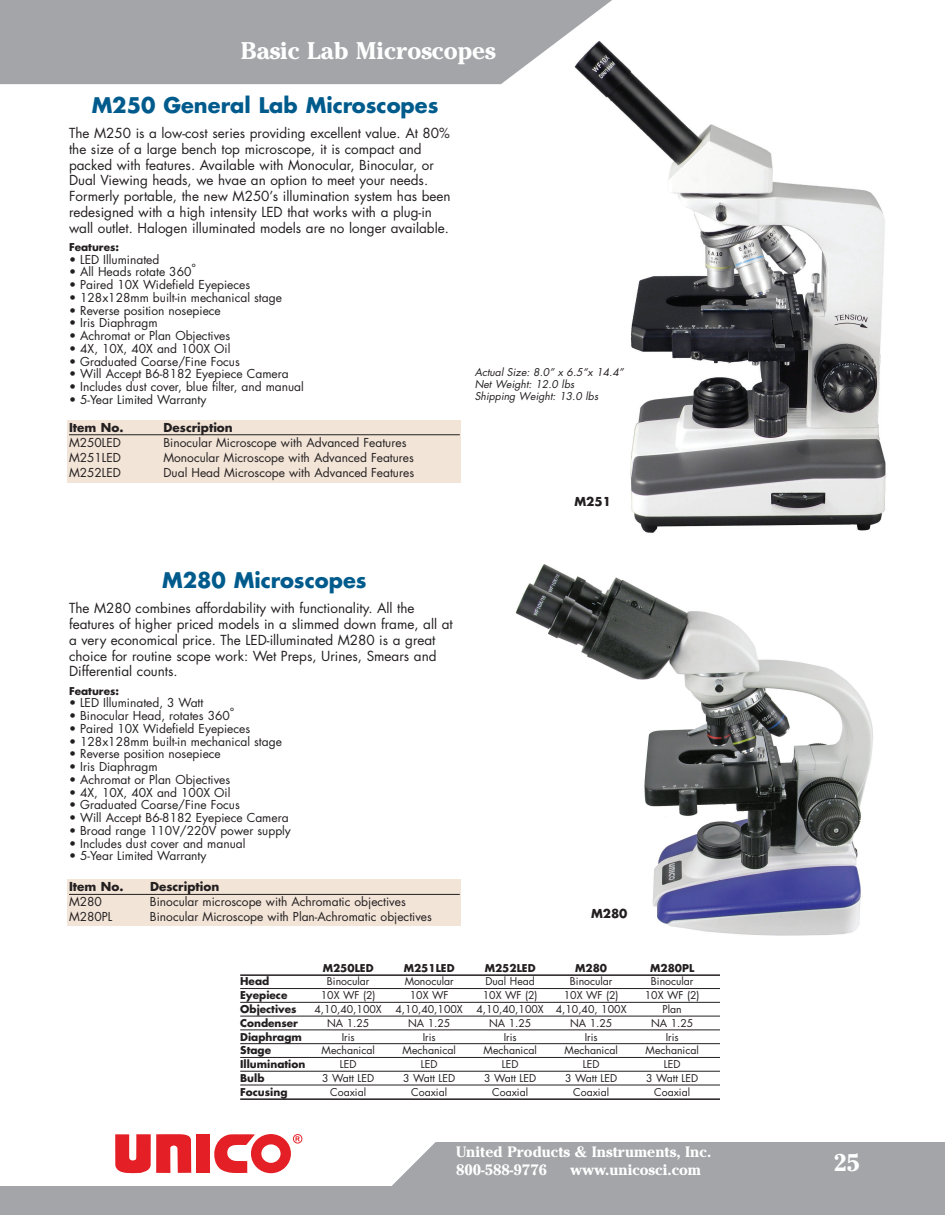
<style>
.page{position:relative;width:945px;height:1215px;background:#fff}
.page>*{position:absolute;margin:0;border:0;box-sizing:border-box;transform-origin:0 0}
.t1{font:700 24px "Cheltenham";color:#fff}
.t2{font:700 21px "Futura";color:#005b8d}
.t3{font:700 15px/18px "Cheltenham";color:#fff}
.t4{font:13.5px/15.8px "Futura";color:#231f20}
.t5{font:12px "Futura";color:#231f20}
.t6{font:700 12px "Futura";color:#231f20}
.t7{font:10.5px "Futura";color:#231f20}
.t8{font:700 10.5px "Futura";color:#231f20}
.t9{font:italic 10.5px/12px "Futura";color:#231f20}
.s1{font-family:"Cheltenham";font-stretch:condensed;font-size:16.5px}
</style>
<div class="page">
<img style="left:515px;top:564px;width:358px;height:372px">
<img style="left:592px;top:67px;width:294px;height:466px">
<div style="left:0;top:1142px;width:945px;height:73px;background:#a4a5a9"></div>
<svg style="left:0;top:0;width:628px;height:84px;fill:#a4a5a9"></svg>
<div style="left:0;top:1128px;width:392px;height:58px;background:#fff"></div>
<svg style="left:115px;top:1134px;width:76px;height:39px"></svg>
<div style="left:196px;top:1134px;width:14px;height:39px;background:#e41f25"></div>
<svg style="left:214px;top:1134px;width:88px;height:39px"></svg>
<svg style="left:392px;top:1142px;width:44px;height:44px"></svg>
<hr style="left:240px;top:974px;width:480px;height:2px;background:#231f20">
<hr style="left:240px;top:988px;width:480px;height:1px;background:#231f20">
<hr style="left:240px;top:1002px;width:480px;height:1px;background:#231f20">
<hr style="left:240px;top:1016px;width:480px;height:1px;background:#231f20">
<hr style="left:240px;top:1030px;width:480px;height:1px;background:#231f20">
<hr style="left:240px;top:1043px;width:480px;height:1px;background:#231f20">
<hr style="left:240px;top:1057px;width:480px;height:1px;background:#231f20">
<hr style="left:240px;top:1071px;width:480px;height:1px;background:#231f20">
<hr style="left:240px;top:1085px;width:480px;height:1px;background:#231f20">
<hr style="left:240px;top:1098px;width:480px;height:2px;background:#231f20">
<div style="left:68px;top:420px;width:393px;height:63px;background:#f2e4d7"></div>
<hr style="left:69px;top:435px;width:391px;height:1px;background:#231f20">
<div style="left:68px;top:880px;width:393px;height:46px;background:#f2e4d7"></div>
<hr style="left:69px;top:894px;width:391px;height:1px;background:#231f20">
<h1 class="t1" style="left:241px;top:42px;width:256px">Basic Lab Microscopes</h1>
<h2 class="t2" style="left:92px;top:96px;width:348px">M250 General Lab Microscopes</h2>
<p class="t4" style="left:69px;top:126px;width:383px">The M250 is a low-cost series providing excellent value. At 80% the size of a large bench top microscope, it is compact and packed with features. Available with Monocular, Binocular, or Dual Viewing heads, we hvae an option to meet your needs.<br>Formerly portable, the new M250’s illumination system has been redesigned with a high intensity LED that works with a plug-in wall outlet. Halogen illuminated models are no longer available.</p>
<p class="t8" style="left:69px;top:242px;width:52px">Features:</p>
<p class="t5" style="left:69px;top:254px;width:92px">• LED Illuminated</p>
<p class="t5" style="left:69px;top:266px;width:129px">• All Heads rotate 360<span class="s1">˚</span></p>
<p class="t5" style="left:69px;top:279px;width:183px">• Paired 10X Widefield Eyepieces</p>
<p class="t5" style="left:69px;top:292px;width:214px">• 128x128mm built-in mechanical stage</p>
<p class="t5" style="left:69px;top:305px;width:153px">• Reverse position nosepiece</p>
<p class="t5" style="left:69px;top:317px;width:90px">• Iris Diaphragm</p>
<p class="t5" style="left:69px;top:330px;width:163px">• Achromat or Plan Objectives</p>
<p class="t5" style="left:69px;top:343px;width:163px">• 4X, 10X, 40X and 100X Oil</p>
<p class="t5" style="left:69px;top:356px;width:172px">• Graduated Coarse/Fine Focus</p>
<p class="t5" style="left:69px;top:368px;width:221px">• Will Accept B6-8182 Eyepiece Camera</p>
<p class="t5" style="left:69px;top:381px;width:236px">• Includes dust cover, blue filter, and manual</p>
<p class="t5" style="left:69px;top:394px;width:139px">• 5-Year Limited Warranty</p>
<p class="t6" style="left:69px;top:422px;width:56px">Item No.</p>
<p class="t6" style="left:164px;top:422px;width:71px">Description</p>
<p class="t5" style="left:69px;top:437px;width:53px">M250LED</p>
<p class="t5" style="left:163px;top:437px;width:244px">Binocular Microscope with Advanced Features</p>
<p class="t5" style="left:69px;top:452px;width:53px">M251LED</p>
<p class="t5" style="left:163px;top:452px;width:252px">Monocular Microscope with Advanced Features</p>
<p class="t5" style="left:69px;top:467px;width:53px">M252LED</p>
<p class="t5" style="left:163px;top:467px;width:252px">Dual Head Microscope with Advanced Features</p>
<p class="t9" style="left:475px;top:368px;width:151px">Actual Size: 8.0” x 6.5“x 14.4”<br>Net Weight: 12.0 lbs<br>Shipping Weight: 13.0 lbs</p>
<p class="t6" style="left:574px;top:496px;width:38px">M251</p>
<h2 class="t2" style="left:162px;top:571px;width:206px">M280 Microscopes</h2>
<p class="t4" style="left:69px;top:602px;width:385px">The M280 combines affordability with functionality. All the features of higher priced models in a slimmed down frame, all at a very economical price. The LED-illuminated M280 is a great choice for routine scope work: Wet Preps, Urines, Smears and Differential counts.</p>
<p class="t8" style="left:69px;top:686px;width:52px">Features:</p>
<p class="t5" style="left:69px;top:697px;width:136px">• LED Illuminated, 3 Watt</p>
<p class="t5" style="left:69px;top:710px;width:167px">• Binocular Head, rotates 360<span class="s1">˚</span></p>
<p class="t5" style="left:69px;top:723px;width:183px">• Paired 10X Widefield Eyepieces</p>
<p class="t5" style="left:69px;top:736px;width:214px">• 128x128mm built-in mechanical stage</p>
<p class="t5" style="left:69px;top:748px;width:153px">• Reverse position nosepiece</p>
<p class="t5" style="left:69px;top:761px;width:90px">• Iris Diaphragm</p>
<p class="t5" style="left:69px;top:774px;width:163px">• Achromat or Plan Objectives</p>
<p class="t5" style="left:69px;top:787px;width:163px">• 4X, 10X, 40X and 100X Oil</p>
<p class="t5" style="left:69px;top:799px;width:172px">• Graduated Coarse/Fine Focus</p>
<p class="t5" style="left:69px;top:812px;width:221px">• Will Accept B6-8182 Eyepiece Camera</p>
<p class="t5" style="left:69px;top:825px;width:223px">• Broad range 110V/220V power supply</p>
<p class="t5" style="left:69px;top:838px;width:178px">• Includes dust cover and manual</p>
<p class="t5" style="left:69px;top:850px;width:139px">• 5-Year Limited Warranty</p>
<p class="t6" style="left:69px;top:881px;width:56px">Item No.</p>
<p class="t6" style="left:150px;top:881px;width:71px">Description</p>
<p class="t5" style="left:69px;top:896px;width:34px">M280</p>
<p class="t5" style="left:150px;top:896px;width:257px">Binocular microscope with Achromatic objectives</p>
<p class="t5" style="left:69px;top:911px;width:45px">M280PL</p>
<p class="t5" style="left:150px;top:911px;width:283px">Binocular Microscope with Plan-Achromatic objectives</p>
<p class="t6" style="left:591px;top:908px;width:38px">M280</p>
<p class="t8" style="left:323px;top:963px;width:52px">M250LED</p>
<p class="t8" style="left:404px;top:963px;width:52px">M251LED</p>
<p class="t8" style="left:485px;top:963px;width:52px">M252LED</p>
<p class="t8" style="left:575px;top:963px;width:33px">M280</p>
<p class="t8" style="left:650px;top:963px;width:46px">M280PL</p>
<p class="t8" style="left:240px;top:977px;width:31px">Head</p>
<p class="t7" style="left:327px;top:977px;width:44px">Binocular</p>
<p class="t7" style="left:405px;top:977px;width:51px">Monocular</p>
<p class="t7" style="left:485px;top:977px;width:51px">Dual Head</p>
<p class="t7" style="left:570px;top:977px;width:44px">Binocular</p>
<p class="t7" style="left:651px;top:977px;width:44px">Binocular</p>
<p class="t8" style="left:240px;top:990px;width:49px">Eyepiece</p>
<p class="t7" style="left:321px;top:990px;width:56px">10X WF (2)</p>
<p class="t7" style="left:410px;top:990px;width:40px">10X WF</p>
<p class="t7" style="left:483px;top:990px;width:56px">10X WF (2)</p>
<p class="t7" style="left:564px;top:990px;width:56px">10X WF (2)</p>
<p class="t7" style="left:645px;top:990px;width:56px">10X WF (2)</p>
<p class="t8" style="left:240px;top:1004px;width:58px">Objectives</p>
<p class="t7" style="left:315px;top:1004px;width:69px">4,10,40,100X</p>
<p class="t7" style="left:396px;top:1004px;width:69px">4,10,40,100X</p>
<p class="t7" style="left:477px;top:1004px;width:152px">4,10,40,100X 4,10,40, 100X</p>
<p class="t7" style="left:663px;top:1004px;width:21px">Plan</p>
<p class="t8" style="left:240px;top:1018px;width:59px">Condenser</p>
<p class="t7" style="left:327px;top:1018px;width:44px">NA 1.25</p>
<p class="t7" style="left:408px;top:1018px;width:44px">NA 1.25</p>
<p class="t7" style="left:489px;top:1018px;width:44px">NA 1.25</p>
<p class="t7" style="left:570px;top:1018px;width:44px">NA 1.25</p>
<p class="t7" style="left:651px;top:1018px;width:44px">NA 1.25</p>
<p class="t8" style="left:240px;top:1032px;width:63px">Diaphragm</p>
<p class="t7" style="left:342px;top:1032px;width:14px">Iris</p>
<p class="t7" style="left:423px;top:1032px;width:14px">Iris</p>
<p class="t7" style="left:504px;top:1032px;width:14px">Iris</p>
<p class="t7" style="left:585px;top:1032px;width:14px">Iris</p>
<p class="t7" style="left:666px;top:1032px;width:14px">Iris</p>
<p class="t8" style="left:240px;top:1046px;width:32px">Stage</p>
<p class="t7" style="left:322px;top:1046px;width:55px">Mechanical</p>
<p class="t7" style="left:403px;top:1046px;width:55px">Mechanical</p>
<p class="t7" style="left:484px;top:1046px;width:55px">Mechanical</p>
<p class="t7" style="left:565px;top:1046px;width:55px">Mechanical</p>
<p class="t7" style="left:646px;top:1046px;width:55px">Mechanical</p>
<p class="t8" style="left:240px;top:1059px;width:67px">Illumination</p>
<p class="t7" style="left:340px;top:1059px;width:18px">LED</p>
<p class="t7" style="left:421px;top:1059px;width:18px">LED</p>
<p class="t7" style="left:502px;top:1059px;width:18px">LED</p>
<p class="t7" style="left:583px;top:1059px;width:18px">LED</p>
<p class="t7" style="left:664px;top:1059px;width:18px">LED</p>
<p class="t8" style="left:240px;top:1073px;width:26px">Bulb</p>
<p class="t7" style="left:322px;top:1073px;width:53px">3 Watt LED</p>
<p class="t7" style="left:403px;top:1073px;width:53px">3 Watt LED</p>
<p class="t7" style="left:484px;top:1073px;width:53px">3 Watt LED</p>
<p class="t7" style="left:565px;top:1073px;width:53px">3 Watt LED</p>
<p class="t7" style="left:646px;top:1073px;width:53px">3 Watt LED</p>
<p class="t8" style="left:240px;top:1087px;width:49px">Focusing</p>
<p class="t7" style="left:330px;top:1087px;width:37px">Coaxial</p>
<p class="t7" style="left:411px;top:1087px;width:37px">Coaxial</p>
<p class="t7" style="left:492px;top:1087px;width:37px">Coaxial</p>
<p class="t7" style="left:573px;top:1087px;width:37px">Coaxial</p>
<p class="t7" style="left:654px;top:1087px;width:37px">Coaxial</p>
<p class="t3" style="left:456px;top:1144px;width:257px">United Products &amp; Instruments, Inc.<br>800-588-9776</p>
<p class="t3" style="left:570px;top:1162px;width:132px">www.unicosci.com</p>
<h1 class="t1" style="left:833px;top:1153px;width:28px">25</h1>
</div>
